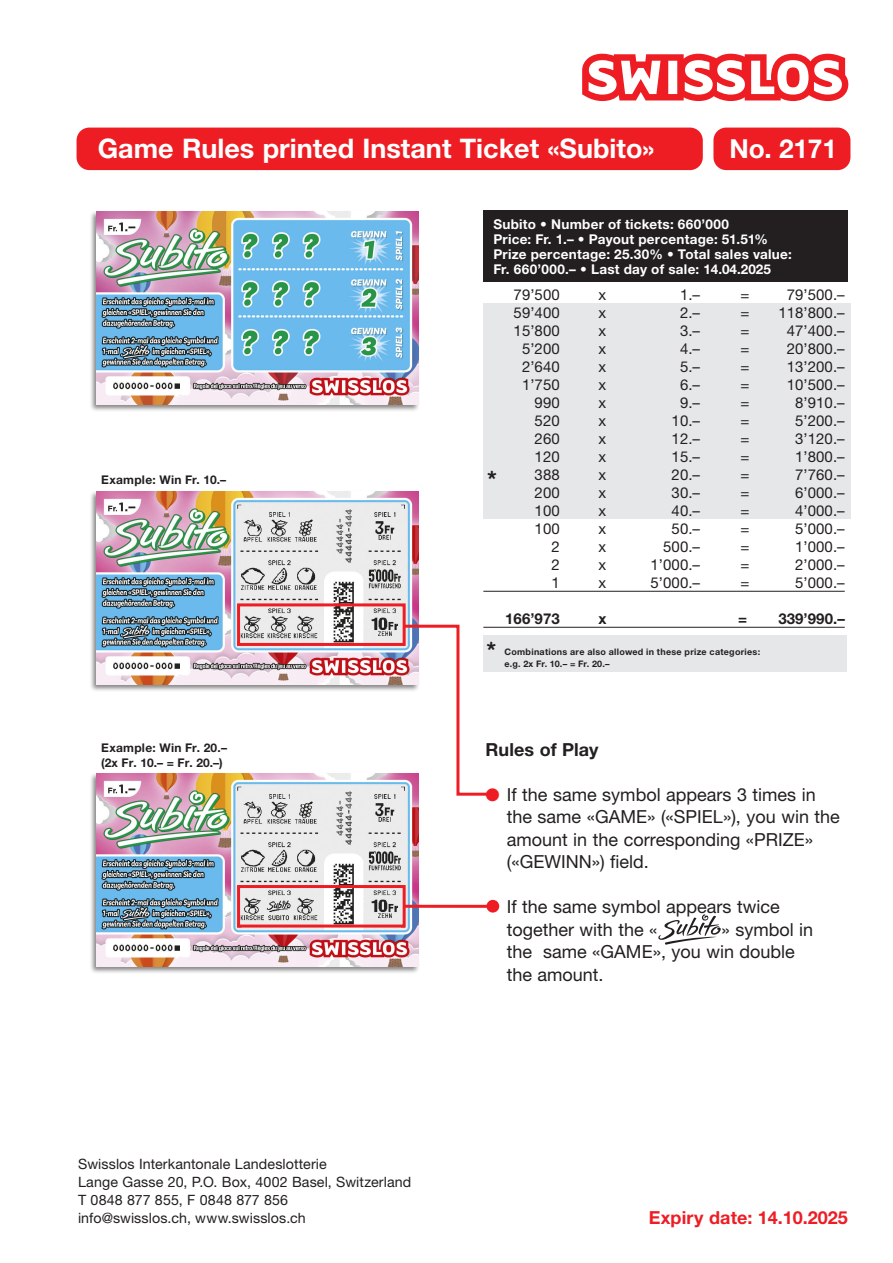
<style>
.page{position:relative;width:893px;height:1263px;background:#fff}
.page>*{position:absolute;margin:0;border:0;box-sizing:border-box;transform-origin:0 0}
.t1{font:700 27px "Helvetica Neue LT Std";color:#fff}
.t2{font:700 26.25px "Helvetica Neue LT Std";color:#fff}
.t3{font:700 24px "Helvetica Neue LT Std";color:#231f20}
.t4{font:18px/22.5px "Helvetica Neue LT Std";color:#231f20}
.t5{font:700 18px "Helvetica Neue LT Std";letter-spacing:.005em;color:#ee1d25}
.t6{font:700 18px "Helvetica Neue LT Std";color:#231f20}
.t7{font:15px "Helvetica Neue LT Std";letter-spacing:.005em;color:#231f20}
.t8{font:700 15px "Helvetica Neue LT Std";letter-spacing:.005em;color:#231f20}
.t9{font:14.25px/18px "Helvetica Neue LT Std";letter-spacing:.005em;color:#231f20}
.t10{font:700 13.5px/15px "Helvetica Neue LT Std";letter-spacing:.02em;color:#fff}
.t11{font:700 12px/15px "Helvetica Neue LT Std";letter-spacing:.025em;color:#231f20}
.t12{font:700 9px/12px "Helvetica Neue LT Std";letter-spacing:.03em;color:#231f20}
.s1{color:#ee1d23}
</style>
<div class="page">
<div style="left:483px;top:303px;width:367px;height:216px;background:#e6e7e9"></div>
<svg style="left:658px;top:914px;width:63px;height:31px"></svg>
<hr style="left:483px;top:591px;width:362px;height:1px;background:#231f20">
<hr style="left:483px;top:627px;width:362px;height:1px;background:#231f20">
<div style="left:483px;top:210px;width:364px;height:72px;background:#231f20"></div>
<div style="left:77px;top:128px;width:626px;height:42px;background:#ee1d23;border-radius:13px"></div>
<svg style="left:582px;top:54px;width:266px;height:47px"></svg>
<div style="left:713px;top:128px;width:137px;height:42px;background:#ee1d23;border-radius:13px"></div>
<div style="left:486px;top:900px;width:13px;height:12px;background:#ee1d23;border-radius:50%"></div>
<div style="left:483px;top:636px;width:364px;height:36px;background:#e6e7e9"></div>
<div style="left:89px;top:772px;width:331px;height:202px;background:#231f20;opacity:.55"></div>
<img style="left:97px;top:774px;width:321px;height:193px">
<div style="left:89px;top:490px;width:331px;height:202px;background:#231f20;opacity:.55"></div>
<img style="left:97px;top:492px;width:321px;height:193px">
<div style="left:237px;top:603px;width:169px;height:43px;border:3px solid #ee1d23"></div>
<svg style="left:401px;top:623px;width:94px;height:174px"></svg>
<hr style="left:404px;top:905px;width:89px;height:3px;background:#ee1d23">
<div style="left:237px;top:885px;width:169px;height:42px;border:3px solid #ee1d23"></div>
<div style="left:89px;top:210px;width:331px;height:203px;background:#231f20;opacity:.55"></div>
<img style="left:97px;top:212px;width:321px;height:193px">
<h1 class="t1" style="left:98px;top:132px;width:558px">Game Rules printed Instant Ticket «Subito»</h1>
<h2 class="t2" style="left:729px;top:133px;width:109px">No. 2171</h2>
<p class="t11" style="left:101px;top:472px;width:126px">Example: Win Fr. 10.–</p>
<p class="t11" style="left:101px;top:740px;width:127px">Example: Win Fr. 20.– (2x Fr. 10.– = Fr. 20.–)</p>
<p class="t9" style="left:78px;top:1154px;width:335px">Swisslos Interkantonale Landeslotterie<br>Lange Gasse 20, P.O. Box, 4002 Basel, Switzerland T 0848 877 855, F 0848 877 856<br>info@swisslos.ch, www.swisslos.ch</p>
<p class="t10" style="left:493px;top:217px;width:300px">Subito • Number of tickets: 660’000<br>Price: Fr. 1.– • Payout percentage: 51.51% Prize percentage: 25.30% • Total sales value:<br>Fr. 660’000.– • Last day of sale: 14.04.2025</p>
<h3 class="t3" style="left:487px;top:465px;width:11px">*</h3>
<h3 class="t3" style="left:486px;top:636px;width:11px">*</h3>
<p class="t7" style="left:514px;top:285px;width:48px">79’500</p>
<p class="t7" style="left:598px;top:285px;width:9px">x</p>
<p class="t7" style="left:680px;top:285px;width:22px">1.–</p>
<p class="t7" style="left:740px;top:285px;width:10px">=</p>
<p class="t7" style="left:787px;top:285px;width:60px">79’500.–</p>
<p class="t7" style="left:514px;top:303px;width:48px">59’400</p>
<p class="t7" style="left:598px;top:303px;width:9px">x</p>
<p class="t7" style="left:680px;top:303px;width:22px">2.–</p>
<p class="t7" style="left:740px;top:303px;width:10px">=</p>
<p class="t7" style="left:778px;top:303px;width:68px">118’800.–</p>
<p class="t7" style="left:514px;top:321px;width:48px">15’800</p>
<p class="t7" style="left:598px;top:321px;width:9px">x</p>
<p class="t7" style="left:680px;top:321px;width:22px">3.–</p>
<p class="t7" style="left:740px;top:321px;width:10px">=</p>
<p class="t7" style="left:787px;top:321px;width:60px">47’400.–</p>
<p class="t7" style="left:522px;top:339px;width:39px">5’200</p>
<p class="t7" style="left:598px;top:339px;width:9px">x</p>
<p class="t7" style="left:680px;top:339px;width:22px">4.–</p>
<p class="t7" style="left:740px;top:339px;width:10px">=</p>
<p class="t7" style="left:787px;top:339px;width:60px">20’800.–</p>
<p class="t7" style="left:522px;top:357px;width:39px">2’640</p>
<p class="t7" style="left:598px;top:357px;width:9px">x</p>
<p class="t7" style="left:680px;top:357px;width:22px">5.–</p>
<p class="t7" style="left:740px;top:357px;width:10px">=</p>
<p class="t7" style="left:787px;top:357px;width:60px">13’200.–</p>
<p class="t7" style="left:522px;top:375px;width:39px">1’750</p>
<p class="t7" style="left:598px;top:375px;width:9px">x</p>
<p class="t7" style="left:680px;top:375px;width:22px">6.–</p>
<p class="t7" style="left:740px;top:375px;width:10px">=</p>
<p class="t7" style="left:787px;top:375px;width:60px">10’500.–</p>
<p class="t7" style="left:535px;top:393px;width:27px">990</p>
<p class="t7" style="left:598px;top:393px;width:9px">x</p>
<p class="t7" style="left:680px;top:393px;width:22px">9.–</p>
<p class="t7" style="left:740px;top:393px;width:10px">=</p>
<p class="t7" style="left:795px;top:393px;width:51px">8’910.–</p>
<p class="t7" style="left:535px;top:411px;width:27px">520</p>
<p class="t7" style="left:598px;top:411px;width:9px">x</p>
<p class="t7" style="left:672px;top:411px;width:30px">10.–</p>
<p class="t7" style="left:740px;top:411px;width:10px">=</p>
<p class="t7" style="left:795px;top:411px;width:51px">5’200.–</p>
<p class="t7" style="left:535px;top:429px;width:27px">260</p>
<p class="t7" style="left:598px;top:429px;width:9px">x</p>
<p class="t7" style="left:672px;top:429px;width:30px">12.–</p>
<p class="t7" style="left:740px;top:429px;width:10px">=</p>
<p class="t7" style="left:795px;top:429px;width:51px">3’120.–</p>
<p class="t7" style="left:535px;top:447px;width:27px">120</p>
<p class="t7" style="left:598px;top:447px;width:9px">x</p>
<p class="t7" style="left:672px;top:447px;width:30px">15.–</p>
<p class="t7" style="left:740px;top:447px;width:10px">=</p>
<p class="t7" style="left:795px;top:447px;width:51px">1’800.–</p>
<p class="t7" style="left:535px;top:465px;width:27px">388</p>
<p class="t7" style="left:598px;top:465px;width:9px">x</p>
<p class="t7" style="left:672px;top:465px;width:30px">20.–</p>
<p class="t7" style="left:740px;top:465px;width:10px">=</p>
<p class="t7" style="left:795px;top:465px;width:51px">7’760.–</p>
<p class="t7" style="left:535px;top:483px;width:27px">200</p>
<p class="t7" style="left:598px;top:483px;width:9px">x</p>
<p class="t7" style="left:672px;top:483px;width:30px">30.–</p>
<p class="t7" style="left:740px;top:483px;width:10px">=</p>
<p class="t7" style="left:795px;top:483px;width:51px">6’000.–</p>
<p class="t7" style="left:535px;top:501px;width:27px">100</p>
<p class="t7" style="left:598px;top:501px;width:9px">x</p>
<p class="t7" style="left:672px;top:501px;width:30px">40.–</p>
<p class="t7" style="left:740px;top:501px;width:10px">=</p>
<p class="t7" style="left:795px;top:501px;width:51px">4’000.–</p>
<p class="t7" style="left:535px;top:519px;width:27px">100</p>
<p class="t7" style="left:598px;top:519px;width:9px">x</p>
<p class="t7" style="left:672px;top:519px;width:30px">50.–</p>
<p class="t7" style="left:740px;top:519px;width:10px">=</p>
<p class="t7" style="left:795px;top:519px;width:51px">5’000.–</p>
<p class="t7" style="left:551px;top:537px;width:10px">2</p>
<p class="t7" style="left:598px;top:537px;width:9px">x</p>
<p class="t7" style="left:663px;top:537px;width:38px">500.–</p>
<p class="t7" style="left:740px;top:537px;width:10px">=</p>
<p class="t7" style="left:795px;top:537px;width:51px">1’000.–</p>
<p class="t7" style="left:551px;top:555px;width:10px">2</p>
<p class="t7" style="left:598px;top:555px;width:9px">x</p>
<p class="t7" style="left:650px;top:555px;width:51px">1’000.–</p>
<p class="t7" style="left:740px;top:555px;width:10px">=</p>
<p class="t7" style="left:795px;top:555px;width:51px">2’000.–</p>
<p class="t7" style="left:551px;top:573px;width:10px">1</p>
<p class="t7" style="left:598px;top:573px;width:9px">x</p>
<p class="t7" style="left:650px;top:573px;width:51px">5’000.–</p>
<p class="t7" style="left:740px;top:573px;width:10px">=</p>
<p class="t7" style="left:795px;top:573px;width:51px">5’000.–</p>
<p class="t8" style="left:505px;top:609px;width:56px">166’973</p>
<p class="t8" style="left:598px;top:609px;width:10px">x</p>
<p class="t8" style="left:738px;top:609px;width:10px">=</p>
<p class="t8" style="left:778px;top:609px;width:68px">339’990.–</p>
<p class="t12" style="left:504px;top:645px;width:257px">Combinations are also allowed in these prize categories: e.g. 2x Fr. 10.– = Fr. 20.–</p>
<p class="t6" style="left:485px;top:738px;width:114px">Rules of Play</p>
<p class="t4" style="left:507px;top:783px;width:335px;text-indent:-21px"><span class="s1">●</span> If the same symbol appears 3 times in the same «GAME» («SPIEL»), you win the amount in the corresponding «PRIZE» («GEWINN») field.</p>
<p class="t4" style="left:507px;top:895px;width:274px">If the same symbol appears twice together with the «</p>
<p class="t4" style="left:507px;top:918px;width:308px;text-indent:215px">» symbol in the same «GAME», you win double the amount.</p>
<p class="t5" style="left:649px;top:1206px;width:201px">Expiry date: 14.10.2025</p>
</div>
